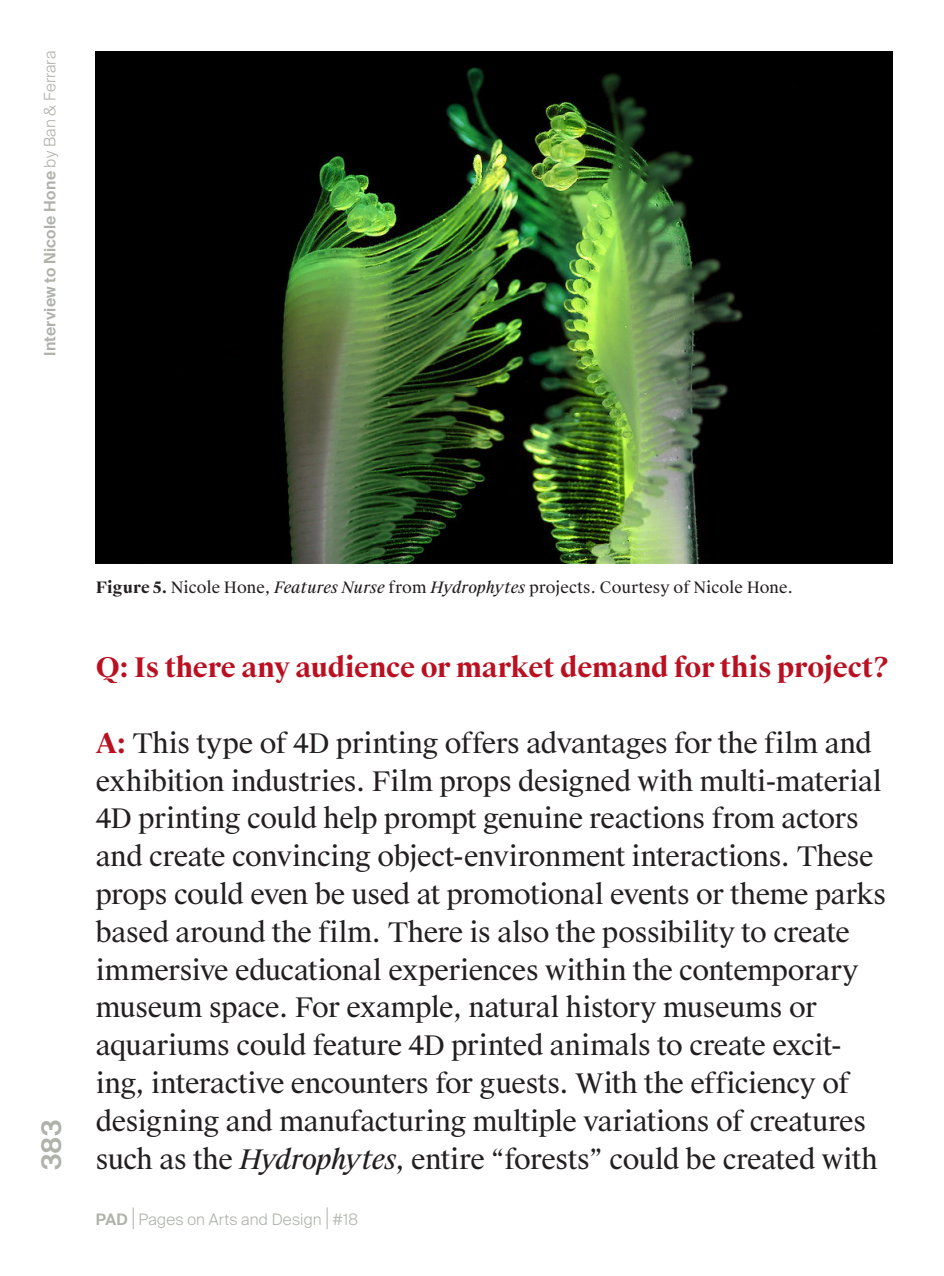
<style>
.page{position:relative;width:944px;height:1276px;background:#fff}
.page>*{position:absolute;margin:0;border:0;box-sizing:border-box;transform-origin:0 0}
.TESTO_ARTICOLI{font:27px/37.8px "Suisse Works";letter-spacing:-.01em;color:#231f20}
.TITOLO_PARAGRAFO_ART{font:700 27px "Suisse Works";letter-spacing:-.01em;color:#ba1021}
.t1{font:600 27px "Suisse Intl";color:#aeb2a8}
.DIDASCALIA{font:15.75px "Suisse Works";letter-spacing:.005em;color:#231f20}
.t2{font:600 15.75px "Suisse Intl";letter-spacing:.015em;color:#aeb2a8}
.t3{font:300 15.75px "Suisse Intl";letter-spacing:.015em;color:#aeb2a8}
.s1{font-weight:300}
.s2{font-weight:700}
.s3{font-style:italic}
.s4{font-weight:700;color:#ba1021}
.s5{font-weight:600}
</style>
<div class="page">
<svg style="left:133px;top:1207px;width:1px;height:22px"></svg>
<svg style="left:327px;top:1207px;width:1px;height:22px"></svg>
<img style="left:96px;top:51px;width:797px;height:512px">
<p class="t2" style="left:41px;top:356px;width:306px;rotate:-90deg">Interview to Nicole Hone <span class="s1">by Ban &amp; Ferrara</span></p>
<p class="t1" style="left:36px;top:1170px;width:52px;rotate:-90deg">383</p>
<p class="DIDASCALIA" style="left:96px;top:578px;width:699px"><span class="s2">Figure 5.</span> Nicole Hone, <span class="s3">Features Nurse</span> from <span class="s3">Hydrophytes</span> projects. Courtesy of Nicole Hone.</p>
<p class="TITOLO_PARAGRAFO_ART" style="left:96px;top:651px;width:796px">Q: Is there any audience or market demand for this project?</p>
<p class="TESTO_ARTICOLI" style="left:96px;top:725px;width:792px"><span class="s4">A:</span> This type of 4D printing offers advantages for the film and exhibition industries. Film props designed with multi-material 4D printing could help prompt genuine reactions from actors and create convincing object-environment interactions. These props could even be used at promotional events or theme parks based around the film. There is also the possibility to create immersive educational experiences within the contemporary museum space. For example, natural history museums or aquariums could feature 4D printed animals to create excit&shy;ing, interactive encounters for guests. With the efficiency of designing and manufacturing multiple variations of creatures such as the <span class="s3">Hydrophytes</span>, entire “forests” could be created with</p>
<p class="t3" style="left:96px;top:1209px;width:264px"><span class="s5">PAD</span> Pages on Arts and Design #18</p>
</div>
